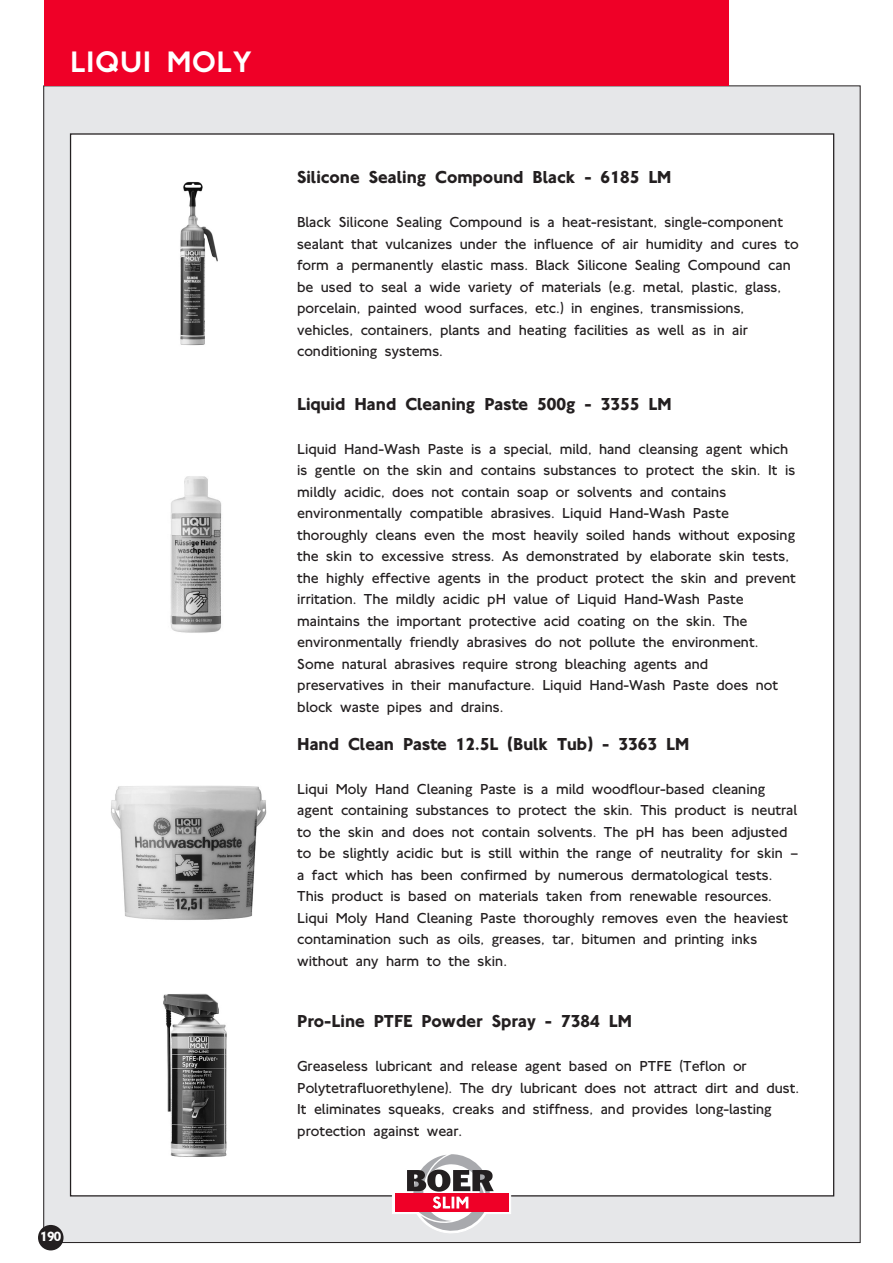
<style>
.page{position:relative;width:893px;height:1263px;background:#fff}
.page>*{position:absolute;margin:0;border:0;box-sizing:border-box;transform-origin:0 0}
.t1{font:30.75px "NJ Medium Normal";letter-spacing:.03em;color:#fff}
.t2{font:18px "NJ Bold Normal";color:#231f20}
.t3{font:15px/21.5px "NJ Light Normal";color:#231f20}
.t4{font:13.95px "NJ Bold Normal";color:#fff}
</style>
<div class="page">
<div style="left:44px;top:86px;width:816px;height:1156px;background:#e6e7e9"></div>
<div style="left:71px;top:134px;width:763px;height:1062px;background:#fff"></div>
<img style="left:111px;top:785px;width:156px;height:135px">
<img style="left:170px;top:476px;width:52px;height:157px">
<img style="left:163px;top:993px;width:64px;height:164px">
<svg style="left:392px;top:1154px;width:119px;height:79px"></svg>
<img style="left:180px;top:182px;width:38px;height:164px">
<div style="left:44px;top:0;width:685px;height:86px;background:#ef0027"></div>
<div style="left:38px;top:1225px;width:26px;height:25px;background:#231f20;border-radius:50%"></div>
<p class="t1" style="left:70px;top:39px;width:183px">LIQUI MOLY</p>
<p class="t4" style="left:40px;top:1226px;width:23px">190</p>
<p class="t2" style="left:297px;top:164px;width:376px">Silicone Sealing Compound Black - 6185 LM</p>
<p class="t3" style="left:297px;top:211px;width:503px">Black Silicone Sealing Compound is a heat-resistant, single-component sealant that vulcanizes under the influence of air humidity and cures to form a permanently elastic mass. Black Silicone Sealing Compound can be used to seal a wide variety of materials (e.g. metal, plastic, glass, porcelain, painted wood surfaces, etc.) in engines, transmissions, vehicles, containers, plants and heating facilities as well as in air conditioning systems.</p>
<p class="t2" style="left:297px;top:390px;width:376px">Liquid Hand Cleaning Paste 500g - 3355 LM</p>
<p class="t3" style="left:297px;top:438px;width:500px">Liquid Hand-Wash Paste is a special, mild, hand cleansing agent which is gentle on the skin and contains substances to protect the skin. It is mildly acidic, does not contain soap or solvents and contains environmentally compatible abrasives. Liquid Hand-Wash Paste thoroughly cleans even the most heavily soiled hands without exposing the skin to excessive stress. As demonstrated by elaborate skin tests, the highly effective agents in the product protect the skin and prevent irritation. The mildly acidic pH value of Liquid Hand-Wash Paste maintains the important protective acid coating on the skin. The environmentally friendly abrasives do not pollute the environment.<br>Some natural abrasives require strong bleaching agents and preservatives in their manufacture. Liquid Hand-Wash Paste does not block waste pipes and drains.</p>
<p class="t2" style="left:297px;top:731px;width:393px">Hand Clean Paste 12.5L (Bulk Tub) - 3363 LM</p>
<p class="t3" style="left:297px;top:778px;width:503px">Liqui Moly Hand Cleaning Paste is a mild woodflour-based cleaning agent containing substances to protect the skin. This product is neutral to the skin and does not contain solvents. The pH has been adjusted to be slightly acidic but is still within the range of neutrality for skin – a fact which has been confirmed by numerous dermatological tests.<br>This product is based on materials taken from renewable resources.<br>Liqui Moly Hand Cleaning Paste thoroughly removes even the heaviest contamination such as oils, greases, tar, bitumen and printing inks without any harm to the skin.</p>
<p class="t2" style="left:297px;top:1008px;width:336px">Pro-Line PTFE Powder Spray - 7384 LM</p>
<p class="t3" style="left:297px;top:1055px;width:503px">Greaseless lubricant and release agent based on PTFE (Teflon or Polytetrafluorethylene). The dry lubricant does not attract dirt and dust.<br>It eliminates squeaks, creaks and stiffness, and provides long-lasting protection against wear.</p>
</div>
